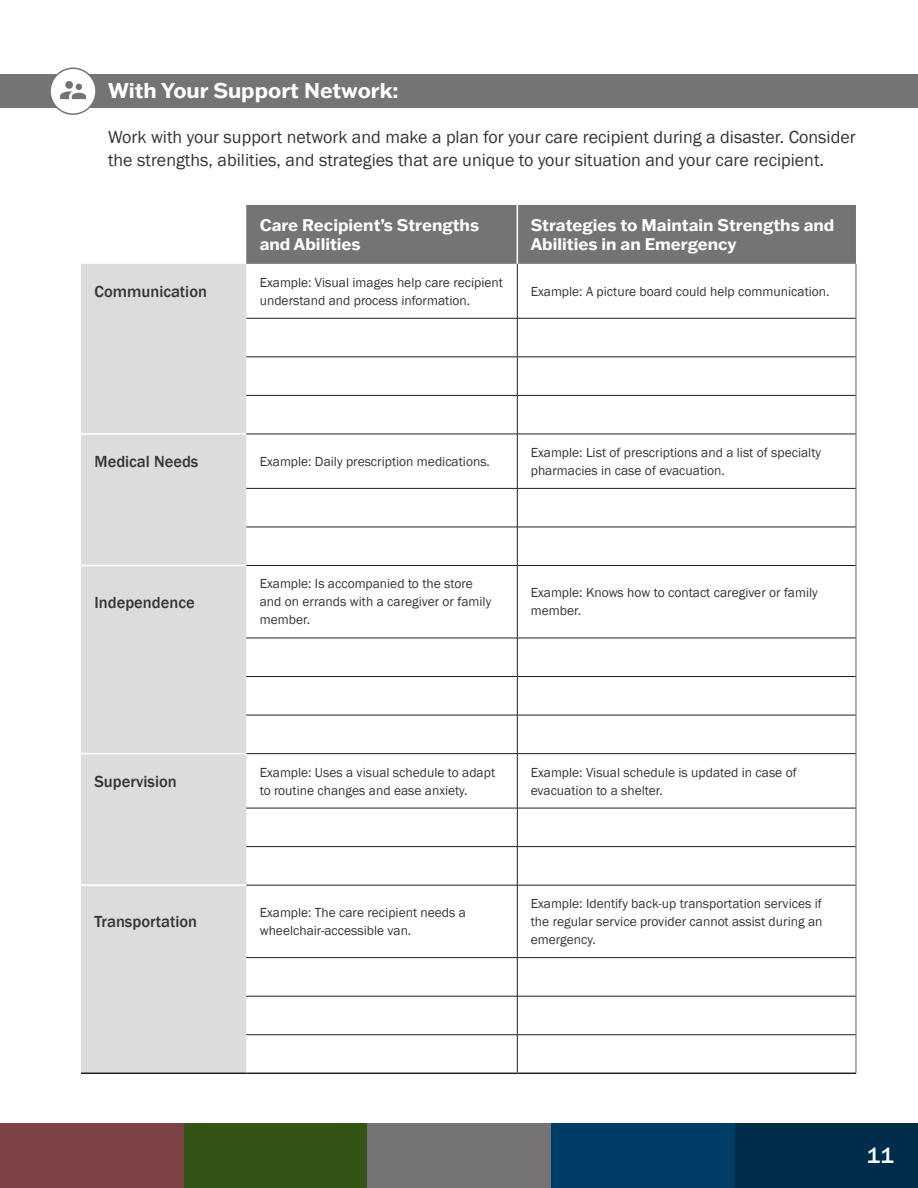
<style>
.page{position:relative;width:918px;height:1188px;background:#fff}
.page>*{position:absolute;margin:0;border:0;box-sizing:border-box;transform-origin:0 0}
.t1{font:500 22.5px "Franklin Gothic";color:#fff}
.Header02{font:700 21px "Franklin Gothic ATF";color:#fff}
.Header01{font:18px/24px "Franklin Gothic";color:#363536}
.Body_Copy{font:700 16.5px/19.5px "Franklin Gothic ATF";color:#fff}
.Body_Copy-2{font:500 16.5px "Franklin Gothic";color:#363536}
.Body_Copy-3{font:13.5px/18px "Franklin Gothic";color:#363536}
</style>
<div class="page">
<div style="left:734px;top:1123px;width:184px;height:65px;background:#002e4a"></div>
<div style="left:551px;top:1123px;width:183px;height:65px;background:#003d66"></div>
<div style="left:367px;top:1123px;width:184px;height:65px;background:#757375"></div>
<div style="left:184px;top:1123px;width:183px;height:65px;background:#335414"></div>
<div style="left:0;top:1123px;width:184px;height:65px;background:#7d4245"></div>
<div style="left:0;top:74px;width:918px;height:34px;background:#757375"></div>
<div style="left:50px;top:68px;width:46px;height:46px;background:#fff;border-radius:50%"></div>
<div style="left:49px;top:67px;width:48px;height:48px;border:2px solid #757375;border-radius:50%"></div>
<svg style="left:60px;top:81px;width:26px;height:18px"></svg>
<svg style="left:246px;top:264px;width:610px;height:809px"></svg>
<div style="left:246px;top:205px;width:610px;height:59px;background:#757375"></div>
<div style="left:81px;top:264px;width:165px;height:809px;background:#dddcdd"></div>
<hr style="left:517px;top:264px;width:1px;height:54px;background:#231f20">
<hr style="left:246px;top:318px;width:271px;height:1px;background:#231f20">
<hr style="left:517px;top:318px;width:339px;height:1px;background:#231f20">
<hr style="left:517px;top:318px;width:1px;height:39px;background:#231f20">
<hr style="left:246px;top:357px;width:271px;height:1px;background:#231f20">
<hr style="left:517px;top:357px;width:339px;height:1px;background:#231f20">
<hr style="left:517px;top:357px;width:1px;height:38px;background:#231f20">
<hr style="left:246px;top:395px;width:271px;height:1px;background:#231f20">
<hr style="left:517px;top:395px;width:339px;height:1px;background:#231f20">
<hr style="left:517px;top:396px;width:1px;height:38px;background:#231f20">
<hr style="left:246px;top:434px;width:271px;height:1px;background:#231f20">
<hr style="left:517px;top:434px;width:339px;height:1px;background:#231f20">
<hr style="left:517px;top:434px;width:1px;height:54px;background:#231f20">
<hr style="left:246px;top:488px;width:271px;height:1px;background:#231f20">
<hr style="left:517px;top:488px;width:339px;height:1px;background:#231f20">
<hr style="left:517px;top:489px;width:1px;height:38px;background:#231f20">
<hr style="left:246px;top:527px;width:271px;height:1px;background:#231f20">
<hr style="left:517px;top:527px;width:339px;height:1px;background:#231f20">
<hr style="left:517px;top:527px;width:1px;height:38px;background:#231f20">
<hr style="left:246px;top:565px;width:271px;height:1px;background:#231f20">
<hr style="left:517px;top:565px;width:339px;height:1px;background:#231f20">
<hr style="left:517px;top:566px;width:1px;height:72px;background:#231f20">
<hr style="left:246px;top:638px;width:271px;height:1px;background:#231f20">
<hr style="left:517px;top:638px;width:339px;height:1px;background:#231f20">
<hr style="left:517px;top:638px;width:1px;height:38px;background:#231f20">
<hr style="left:246px;top:676px;width:271px;height:1px;background:#231f20">
<hr style="left:517px;top:676px;width:339px;height:1px;background:#231f20">
<hr style="left:517px;top:677px;width:1px;height:38px;background:#231f20">
<hr style="left:246px;top:715px;width:271px;height:1px;background:#231f20">
<hr style="left:517px;top:715px;width:339px;height:1px;background:#231f20">
<hr style="left:517px;top:715px;width:1px;height:38px;background:#231f20">
<hr style="left:246px;top:753px;width:271px;height:1px;background:#231f20">
<hr style="left:517px;top:753px;width:339px;height:1px;background:#231f20">
<hr style="left:517px;top:754px;width:1px;height:54px;background:#231f20">
<hr style="left:246px;top:808px;width:271px;height:1px;background:#231f20">
<hr style="left:517px;top:808px;width:339px;height:1px;background:#231f20">
<hr style="left:517px;top:808px;width:1px;height:38px;background:#231f20">
<hr style="left:246px;top:846px;width:271px;height:1px;background:#231f20">
<hr style="left:517px;top:846px;width:339px;height:1px;background:#231f20">
<hr style="left:517px;top:847px;width:1px;height:38px;background:#231f20">
<hr style="left:246px;top:885px;width:271px;height:1px;background:#231f20">
<hr style="left:517px;top:885px;width:339px;height:1px;background:#231f20">
<hr style="left:517px;top:885px;width:1px;height:72px;background:#231f20">
<hr style="left:856px;top:264px;width:1px;height:54px;background:#606060">
<hr style="left:856px;top:318px;width:1px;height:39px;background:#606060">
<hr style="left:856px;top:357px;width:1px;height:38px;background:#606060">
<hr style="left:856px;top:395px;width:1px;height:39px;background:#606060">
<hr style="left:856px;top:434px;width:1px;height:54px;background:#606060">
<hr style="left:856px;top:488px;width:1px;height:39px;background:#606060">
<hr style="left:856px;top:527px;width:1px;height:39px;background:#606060">
<hr style="left:856px;top:566px;width:1px;height:72px;background:#606060">
<hr style="left:856px;top:638px;width:1px;height:39px;background:#606060">
<hr style="left:856px;top:677px;width:1px;height:38px;background:#606060">
<hr style="left:856px;top:715px;width:1px;height:39px;background:#606060">
<hr style="left:856px;top:754px;width:1px;height:54px;background:#606060">
<hr style="left:856px;top:808px;width:1px;height:39px;background:#606060">
<hr style="left:856px;top:847px;width:1px;height:38px;background:#606060">
<hr style="left:856px;top:885px;width:1px;height:73px;background:#606060">
<hr style="left:517px;top:205px;width:1px;height:59px;background:#fff">
<hr style="left:246px;top:957px;width:271px;height:1px;background:#231f20">
<hr style="left:517px;top:957px;width:339px;height:1px;background:#231f20">
<hr style="left:517px;top:958px;width:1px;height:38px;background:#231f20">
<hr style="left:246px;top:996px;width:271px;height:1px;background:#231f20">
<hr style="left:517px;top:996px;width:339px;height:1px;background:#231f20">
<hr style="left:517px;top:996px;width:1px;height:39px;background:#231f20">
<hr style="left:246px;top:1034px;width:271px;height:1px;background:#231f20">
<hr style="left:517px;top:1034px;width:339px;height:1px;background:#231f20">
<hr style="left:517px;top:1035px;width:1px;height:38px;background:#231f20">
<hr style="left:856px;top:958px;width:1px;height:38px;background:#606060">
<hr style="left:856px;top:996px;width:1px;height:39px;background:#606060">
<hr style="left:856px;top:1035px;width:1px;height:38px;background:#606060">
<hr style="left:81px;top:884px;width:165px;height:2px;background:#fff">
<hr style="left:81px;top:753px;width:165px;height:1px;background:#fff">
<hr style="left:81px;top:565px;width:165px;height:1px;background:#fff">
<hr style="left:81px;top:433px;width:165px;height:2px;background:#fff">
<hr style="left:81px;top:1073px;width:165px;height:1px;background:#231f20">
<hr style="left:246px;top:1073px;width:271px;height:1px;background:#231f20">
<hr style="left:517px;top:1073px;width:339px;height:1px;background:#231f20">
<p class="Header02" style="left:108px;top:77px;width:292px">With Your Support Network:</p>
<p class="Header01" style="left:108px;top:125px;width:749px">Work with your support network and make a plan for your care recipient during a disaster. Consider the strengths, abilities, and strategies that are unique to your situation and your care recipient.</p>
<p class="Body_Copy" style="left:260px;top:215px;width:221px">Care Recipient’s Strengths and Abilities</p>
<p class="Body_Copy" style="left:531px;top:215px;width:305px">Strategies to Maintain Strengths and<br>Abilities in an Emergency</p>
<p class="Body_Copy-2" style="left:94px;top:281px;width:114px">Communication</p>
<p class="Body_Copy-3" style="left:260px;top:274px;width:245px">Example: Visual images help care recipient understand and process information.</p>
<p class="Body_Copy-3" style="left:531px;top:283px;width:300px">Example: A picture board could help communication.</p>
<p class="Body_Copy-2" style="left:94px;top:451px;width:105px">Medical Needs</p>
<p class="Body_Copy-3" style="left:260px;top:453px;width:232px">Example: Daily prescription medications.</p>
<p class="Body_Copy-3" style="left:531px;top:444px;width:292px">Example: List of prescriptions and a list of specialty pharmacies in case of evacuation.</p>
<p class="Body_Copy-2" style="left:94px;top:592px;width:102px">Independence</p>
<p class="Body_Copy-3" style="left:260px;top:575px;width:233px">Example: Is accompanied to the store and on errands with a caregiver or family member.</p>
<p class="Body_Copy-3" style="left:531px;top:584px;width:289px">Example: Knows how to contact caregiver or family member.</p>
<p class="Body_Copy-2" style="left:94px;top:771px;width:84px">Supervision</p>
<p class="Body_Copy-3" style="left:260px;top:763px;width:237px">Example: Uses a visual schedule to adapt to routine changes and ease anxiety.</p>
<p class="Body_Copy-3" style="left:531px;top:763px;width:267px">Example: Visual schedule is updated in case of evacuation to a shelter.</p>
<p class="Body_Copy-2" style="left:94px;top:911px;width:104px">Transportation</p>
<p class="Body_Copy-3" style="left:260px;top:904px;width:208px">Example: The care recipient needs a wheelchair-accessible van.</p>
<p class="Body_Copy-3" style="left:531px;top:895px;width:293px;text-align:justify">Example: Identify back-up transportation services if the regular service provider cannot assist during an emergency.</p>
<h1 class="t1" style="left:867px;top:1142px;width:28px">11</h1>
</div>
